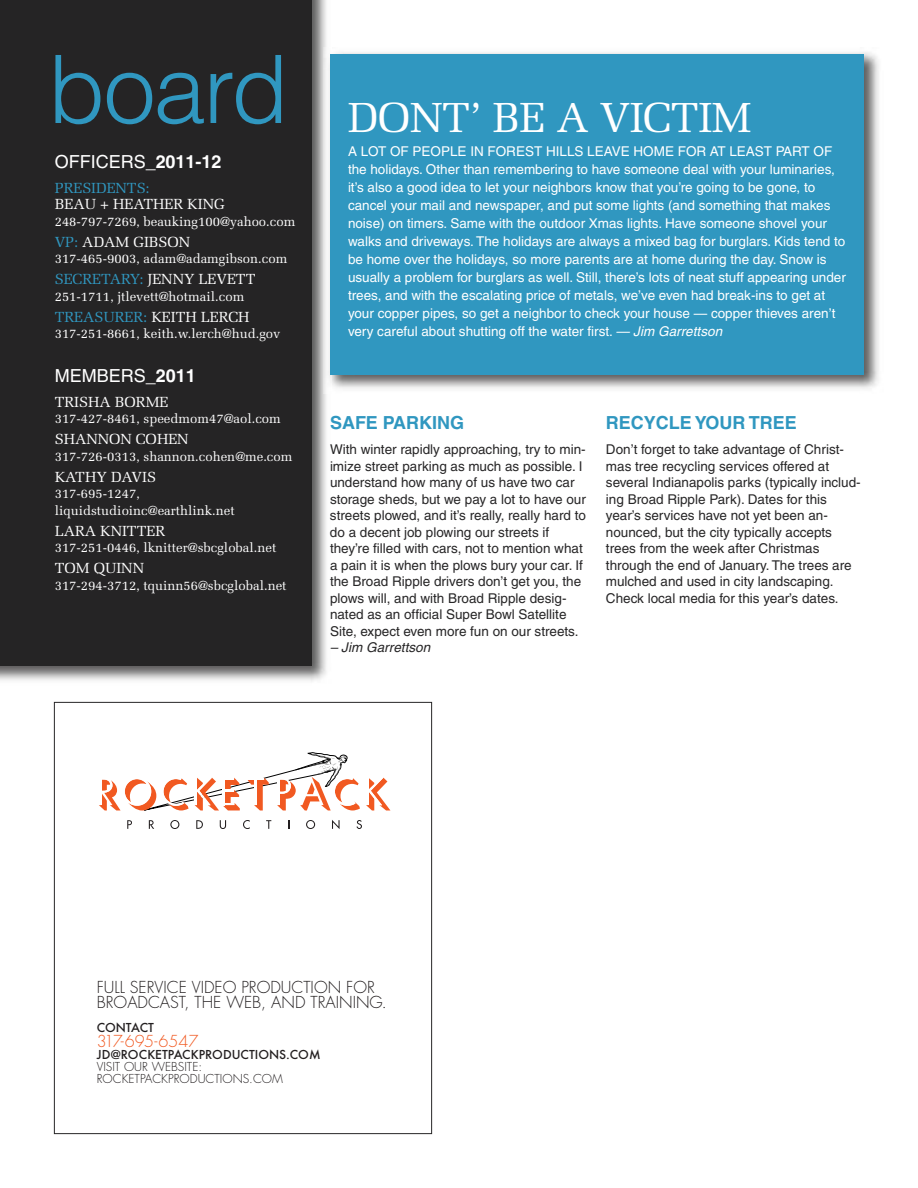
<style>
.page{position:relative;width:918px;height:1188px;background:#fff}
.page>*{position:absolute;margin:0;border:0;box-sizing:border-box;transform-origin:0 0}
.t1{font:300 94.5px "Helvetica";letter-spacing:-.025em;color:#3097c0}
.t2{font:42px "Melior";letter-spacing:-.01em;color:#fff}
.t3{font:18px "Helvetica";color:#fff}
.t4{font:700 18px "Helvetica";color:#3097c0}
.t5{font:300 16.05px/15px "Futura";color:#231f20}
.t6{font:300 16.05px "Futura";color:#f15921}
.t7{font:14.7px "Melior";color:#fff}
.t8{font:14.7px "Melior";color:#3097c0}
.t9{font:13.5px/16.5px "Helvetica";color:#272627}
.t10{font:13.5px/18px "Helvetica";color:#fff}
.t11{font:italic 13.5px "Helvetica";letter-spacing:.005em;color:#272627}
.t12{font:13.2px/16.5px "Melior";color:#fff}
.t13{font:300 12px/12px "Futura";color:#231f20}
.t14{font:500 12px "Futura";color:#231f20}
.s1{font-weight:700}
.s2{color:#3097c0}
.s3{color:#fff}
.s4{font-style:italic}
</style>
<div class="page">
<img style="left:0;top:0;width:326px;height:682px">
<div style="left:0;top:0;width:312px;height:666px;background:#252425"></div>
<svg style="left:127px;top:820px;width:5px;height:9px"></svg>
<svg style="left:149px;top:820px;width:5px;height:9px"></svg>
<svg style="left:170px;top:820px;width:9px;height:9px"></svg>
<svg style="left:196px;top:820px;width:7px;height:9px"></svg>
<svg style="left:220px;top:820px;width:6px;height:9px"></svg>
<svg style="left:243px;top:820px;width:7px;height:9px"></svg>
<svg style="left:266px;top:820px;width:5px;height:9px"></svg>
<svg style="left:306px;top:820px;width:9px;height:9px"></svg>
<svg style="left:332px;top:820px;width:8px;height:9px"></svg>
<svg style="left:357px;top:820px;width:5px;height:9px"></svg>
<svg style="left:366px;top:778px;width:24px;height:32px"></svg>
<svg style="left:99px;top:752px;width:261px;height:59px"></svg>
<img style="left:324px;top:47px;width:555px;height:347px">
<div style="left:330px;top:54px;width:534px;height:321px;background:#3097c0"></div>
<h1 class="t1" style="left:48px;top:35px;width:242px">board</h1>
<h3 class="t3" style="left:55px;top:155px;width:168px">OFFICERS_<span class="s1">2011-12</span></h3>
<p class="t8" style="left:55px;top:179px;width:96px">PRESIDENTS:</p>
<p class="t7" style="left:55px;top:196px;width:171px">BEAU + HEATHER KING</p>
<p class="t12" style="left:55px;top:213px;width:242px">248-797-7269, beauking100@yahoo.com</p>
<p class="t7" style="left:55px;top:233px;width:137px"><span class="s2">VP:</span> ADAM GIBSON</p>
<p class="t12" style="left:55px;top:251px;width:234px">317-465-9003, adam@adamgibson.com</p>
<p class="t7" style="left:55px;top:271px;width:202px"><span class="s2">SECRETARY:</span> JENNY LEVETT</p>
<p class="t12" style="left:55px;top:288px;width:191px">251-1711, jtlevett@hotmail.com</p>
<p class="t8" style="left:55px;top:308px;width:196px">TREASURER: <span class="s3">KEITH LERCH</span></p>
<p class="t12" style="left:55px;top:326px;width:227px">317-251-8661, keith.w.lerch@hud.gov</p>
<h3 class="t3" style="left:55px;top:369px;width:142px">MEMBERS_<span class="s1">2011</span></h3>
<p class="t7" style="left:55px;top:393px;width:115px">TRISHA BORME</p>
<p class="t12" style="left:55px;top:411px;width:228px">317-427-8461, speedmom47@aol.com</p>
<p class="t7" style="left:55px;top:431px;width:135px">SHANNON COHEN</p>
<p class="t12" style="left:55px;top:448px;width:239px">317-726-0313, shannon.cohen@me.com</p>
<p class="t7" style="left:55px;top:468px;width:103px">KATHY DAVIS</p>
<p class="t12" style="left:55px;top:486px;width:182px">317-695-1247, liquidstudioinc@earthlink.net</p>
<p class="t7" style="left:55px;top:522px;width:112px">LARA KNITTER</p>
<p class="t12" style="left:55px;top:540px;width:223px">317-251-0446, lknitter@sbcglobal.net</p>
<p class="t7" style="left:55px;top:560px;width:91px">TOM QUINN</p>
<p class="t12" style="left:55px;top:577px;width:233px">317-294-3712, tquinn56@sbcglobal.net</p>
<h2 class="t2" style="left:348px;top:93px;width:405px">DONT’ BE A VICTIM</h2>
<p class="t10" style="left:348px;top:143px;width:499px">A LOT OF PEOPLE IN FOREST HILLS LEAVE HOME FOR AT LEAST PART OF the holidays. Other than remembering to have someone deal with your luminaries, it’s also a good idea to let your neighbors know that you’re going to be gone, to cancel your mail and newspaper, and put some lights (and something that makes noise) on timers. Same with the outdoor Xmas lights. Have someone shovel your walks and driveways. The holidays are always a mixed bag for burglars. Kids tend to be home over the holidays, so more parents are at home during the day. Snow is usually a problem for burglars as well. Still, there’s lots of neat stuff appearing under trees, and with the escalating price of metals, we’ve even had break-ins to get at your copper pipes, so get a neighbor to check your house — copper thieves aren’t very careful about shutting off the water first. <span class="s4">— Jim Garrettson</span></p>
<h3 class="t4" style="left:330px;top:416px;width:136px">SAFE PARKING</h3>
<p class="t9" style="left:330px;top:443px;width:258px">With winter rapidly approaching, try to min&shy;imize street parking as much as possible. I understand how many of us have two car storage sheds, but we pay a lot to have our streets plowed, and it’s really, really hard to do a decent job plowing our streets if they’re filled with cars, not to mention what a pain it is when the plows bury your car. If the Broad Ripple drivers don’t get you, the plows will, and with Broad Ripple desig&shy;nated as an official Super Bowl Satellite Site, expect even more fun on our streets.</p>
<p class="t11" style="left:330px;top:643px;width:102px">– Jim Garrettson</p>
<h3 class="t4" style="left:606px;top:416px;width:192px">RECYCLE YOUR TREE</h3>
<p class="t9" style="left:606px;top:443px;width:256px">Don’t forget to take advantage of Christ&shy;mas tree recycling services offered at several Indianapolis parks (typically includ&shy;ing Broad Ripple Park). Dates for this year’s services have not yet been an&shy;nounced, but the city typically accepts trees from the week after Christmas through the end of January. The trees are mulched and used in city landscaping.<br>Check local media for this year’s dates.</p>
<p class="t5" style="left:97px;top:981px;width:292px">FULL SERVICE VIDEO PRODUCTION FOR<br>BROADCAST, THE WEB, AND TRAINING.</p>
<p class="t14" style="left:97px;top:1021px;width:59px">CONTACT</p>
<p class="t6" style="left:97px;top:1034px;width:103px">317-695-6547</p>
<p class="t14" style="left:97px;top:1047px;width:225px">JD@ROCKETPACKPRODUCTIONS.COM</p>
<p class="t13" style="left:97px;top:1061px;width:188px">VISIT OUR WEBSITE:<br>ROCKETPACKPRODUCTIONS.COM</p>
</div>
